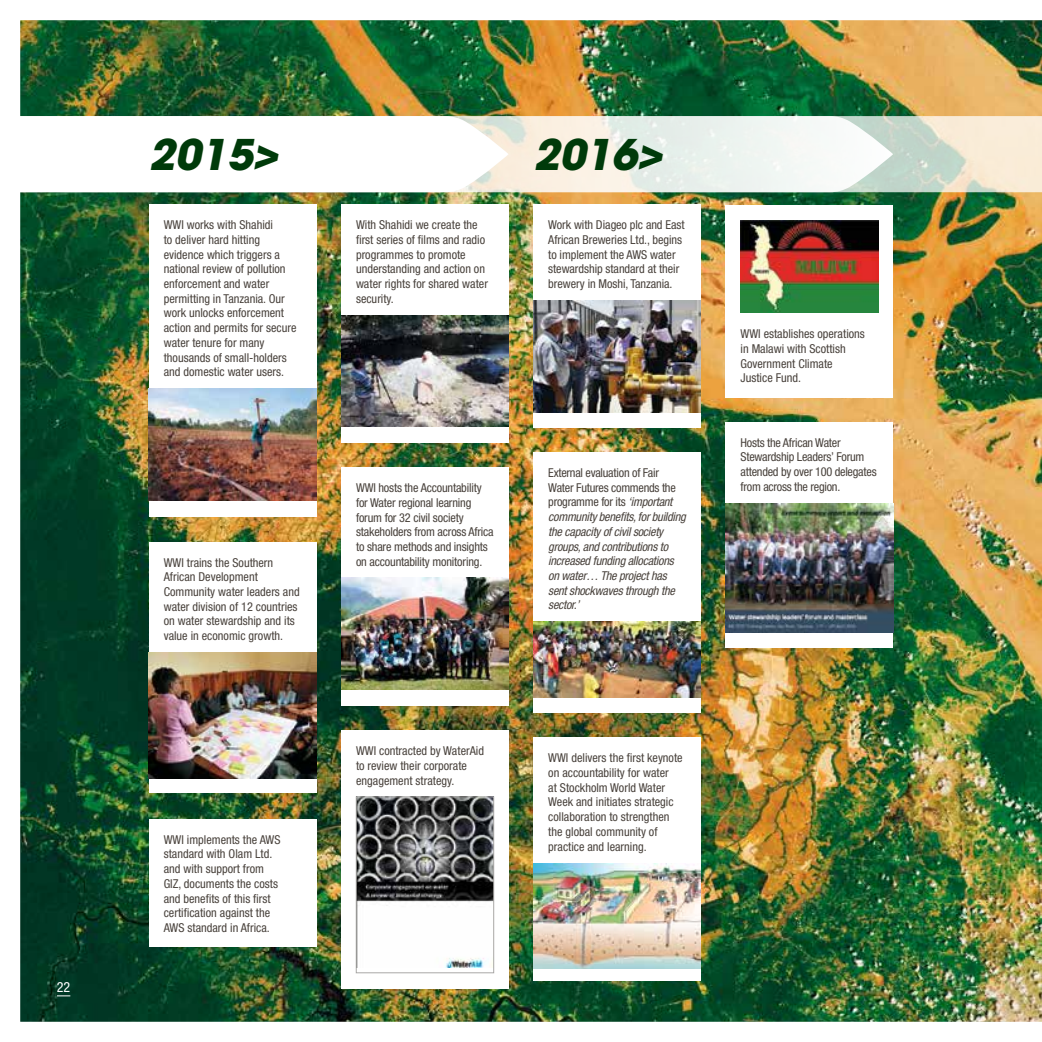
<style>
.page{position:relative;width:1042px;height:1042px;background:#fff}
.page>*{position:absolute;margin:0;border:0;box-sizing:border-box;transform-origin:0 0}
.t1{font:italic 700 42px "Avant Garde LT";color:#003a0a}
.t2{font:condensed 14px "Helvetica Neue LT";color:#fff}
.t3{font:condensed 12.25px/14.7px "Helvetica Neue LT";color:#49423c}
.t4{font:italic condensed 12.25px/14.7px "Helvetica Neue LT";letter-spacing:-.02em;color:#49423c}
.t5{font:condensed 12.25px/14.7px "Helvetica Neue LT";letter-spacing:-.02em;color:#49423c}
.s1{font-style:normal}
</style>
<div class="page">
<img style="left:20px;top:20px;width:1022px;height:1002px">
<svg style="left:893px;top:116px;width:149px;height:76px;background:#e4e3d1"></svg>
<svg style="left:20px;top:116px;width:873px;height:76px"></svg>
<svg style="left:57px;top:995px;width:13px;height:1px"></svg>
<div style="left:533px;top:738px;width:168px;height:243px;background:#fff"></div>
<div style="left:149px;top:205px;width:167px;height:312px;background:#fff"></div>
<div style="left:149px;top:542px;width:167px;height:250px;background:#fff"></div>
<div style="left:149px;top:819px;width:167px;height:128px;background:#fff"></div>
<div style="left:341px;top:205px;width:167px;height:238px;background:#fff"></div>
<div style="left:341px;top:468px;width:167px;height:238px;background:#fff"></div>
<img style="left:149px;top:389px;width:167px;height:111px">
<img style="left:149px;top:653px;width:167px;height:125px">
<img style="left:341px;top:315px;width:167px;height:112px">
<div style="left:341px;top:730px;width:167px;height:258px;background:#fff"></div>
<div style="left:533px;top:205px;width:168px;height:223px;background:#fff"></div>
<div style="left:533px;top:452px;width:168px;height:261px;background:#fff"></div>
<div style="left:725px;top:205px;width:168px;height:192px;background:#fff"></div>
<img style="left:740px;top:221px;width:138px;height:92px">
<img style="left:341px;top:578px;width:167px;height:111px">
<img style="left:358px;top:798px;width:134px;height:169px">
<div style="left:356px;top:796px;width:138px;height:177px;border:1px solid #a9a8a6"></div>
<img style="left:533px;top:301px;width:168px;height:111px">
<img style="left:533px;top:622px;width:168px;height:75px">
<div style="left:725px;top:422px;width:168px;height:226px;background:#fff"></div>
<img style="left:725px;top:503px;width:168px;height:130px">
<img style="left:533px;top:863px;width:168px;height:106px">
<p class="t2" style="left:57px;top:979px;width:15px">22</p>
<h1 class="t1" style="left:149px;top:127px;width:131px">2015&gt;</h1>
<h1 class="t1" style="left:533px;top:127px;width:131px">2016&gt;</h1>
<p class="t3" style="left:164px;top:217px;width:134px">WWI works with Shahidi<br>to deliver hard hitting evidence which triggers a national review of pollution enforcement and water permitting in Tanzania. Our work unlocks enforcement action and permits for secure water tenure for many thousands of small-holders and domestic water users.</p>
<p class="t3" style="left:164px;top:555px;width:137px">WWI trains the Southern<br>African Development<br>Community water leaders and water division of 12 countries on water stewardship and its value in economic growth.</p>
<p class="t3" style="left:164px;top:832px;width:118px">WWI implements the AWS standard with Olam Ltd. and with support from<br>GIZ, documents the costs and benefits of this first certification against the<br>AWS standard in Africa.</p>
<p class="t3" style="left:356px;top:217px;width:133px">With Shahidi we create the first series of films and radio programmes to promote understanding and action on water rights for shared water security.</p>
<p class="t3" style="left:548px;top:217px;width:138px">Work with Diageo plc and East<br>African Breweries Ltd., begins to implement the AWS water stewardship standard at their brewery in Moshi, Tanzania.</p>
<p class="t3" style="left:356px;top:480px;width:139px">WWI hosts the Accountability for Water regional learning forum for 32 civil society stakeholders from across Africa to share methods and insights on accountability monitoring.</p>
<p class="t3" style="left:356px;top:743px;width:129px">WWI contracted by WaterAid to review their corporate engagement strategy.</p>
<p class="t4" style="left:548px;top:465px;width:139px"><span class="s1">External evaluation of Fair<br>Water Futures commends the programme for its</span> ‘important community benefits, for building the capacity of civil society groups, and contributions to increased funding allocations on water… The project has sent shockwaves through the sector.’</p>
<p class="t3" style="left:548px;top:750px;width:136px">WWI delivers the first keynote on accountability for water<br>at Stockholm World Water<br>Week and initiates strategic collaboration to strengthen the global community of practice and learning.</p>
<p class="t3" style="left:740px;top:327px;width:126px">WWI establishes operations in Malawi with Scottish<br>Government Climate<br>Justice Fund.</p>
<p class="t5" style="left:740px;top:435px;width:138px">Hosts the African Water<br>Stewardship Leaders’ Forum attended by over 100 delegates from across the region.</p>
</div>
